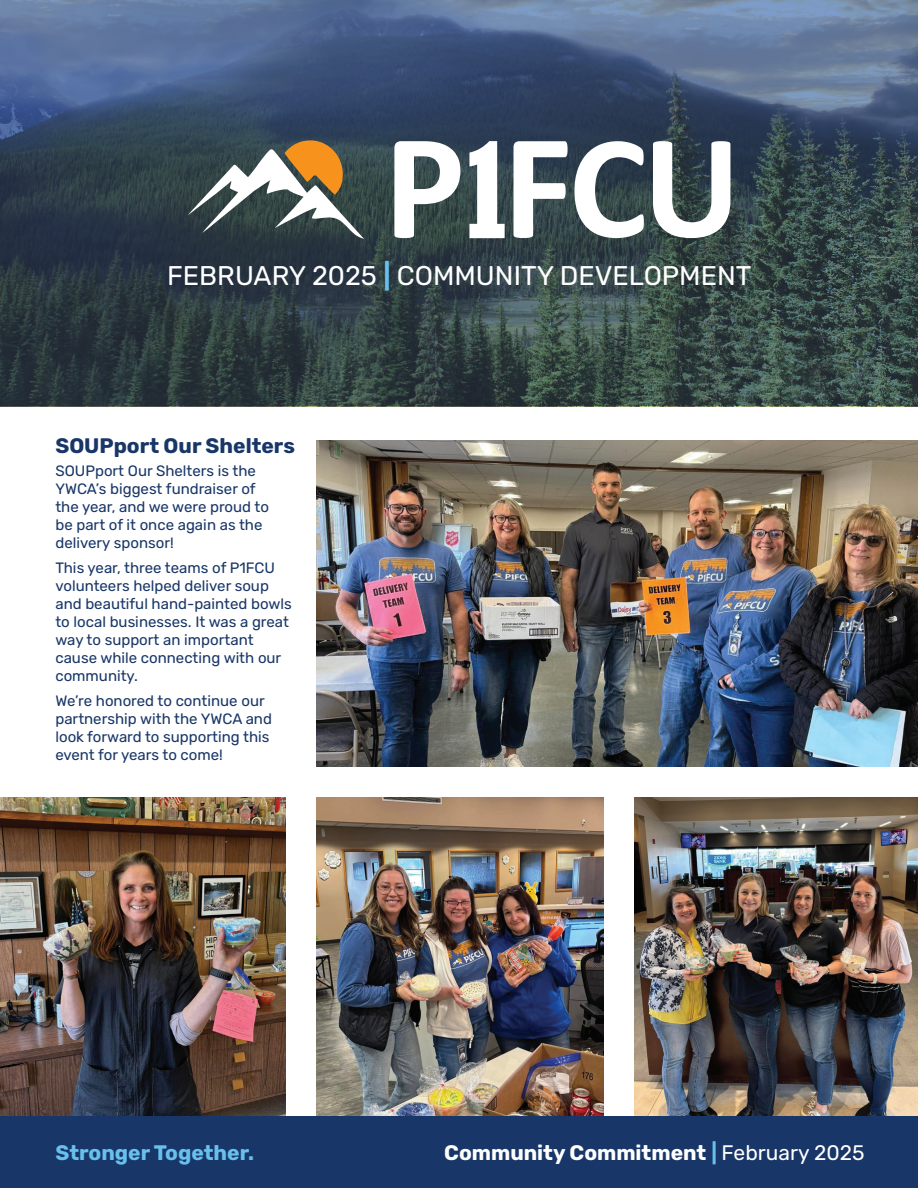
<style>
.page{position:relative;width:918px;height:1188px;background:#fff}
.page>*{position:absolute;margin:0;border:0;box-sizing:border-box;transform-origin:0 0}
.t1{font:27px "Rubik";color:#fff}
.t2{font:700 21px "Rubik";color:#fff}
.t3{font:700 21px "Rubik";color:#183667}
.t4{font:700 21px "Rubik";color:#68c0ec}
.t5{font:15px/18px "Rubik";color:#183667}
.s1{font-weight:700;color:#68c0ec}
.s2{color:#68c0ec}
.s3{font-weight:400}
</style>
<div class="page">
<div style="left:0;top:1116px;width:918px;height:72px;background:#183667"></div>
<svg style="left:0;top:0;width:918px;height:406px;background:#3c4e5e"></svg>
<svg style="left:188px;top:140px;width:176px;height:99px"></svg>
<svg style="left:394px;top:141px;width:66px;height:97px"></svg>
<svg style="left:469px;top:141px;width:36px;height:97px"></svg>
<svg style="left:514px;top:141px;width:54px;height:97px"></svg>
<svg style="left:574px;top:141px;width:70px;height:97px"></svg>
<svg style="left:653px;top:141px;width:77px;height:97px"></svg>
<img style="left:316px;top:441px;width:602px;height:326px">
<img style="left:0;top:797px;width:286px;height:319px">
<img style="left:316px;top:797px;width:288px;height:319px">
<img style="left:634px;top:797px;width:284px;height:319px">
<h1 class="t1" style="left:167px;top:261px;width:586px">FEBRUARY 2025 <span class="s1">|</span> COMMUNITY DEVELOPMENT</h1>
<h2 class="t3" style="left:55px;top:434px;width:241px">SOUPport Our Shelters</h2>
<p class="t5" style="left:55px;top:462px;width:215px">SOUPport Our Shelters is the<br>YWCA’s biggest fundraiser of the year, and we were proud to be part of it once again as the delivery sponsor!</p>
<p class="t5" style="left:55px;top:559px;width:238px">This year, three teams of P1FCU volunteers helped deliver soup and beautiful hand-painted bowls to local businesses. It was a great way to support an important cause while connecting with our community.</p>
<p class="t5" style="left:55px;top:692px;width:218px">We’re honored to continue our partnership with the YWCA and look forward to supporting this event for years to come!</p>
<h2 class="t4" style="left:55px;top:1141px;width:200px">Stronger Together.</h2>
<h2 class="t2" style="left:444px;top:1141px;width:422px">Community Commitment <span class="s2">|</span> <span class="s3">February 2025</span></h2>
</div>
